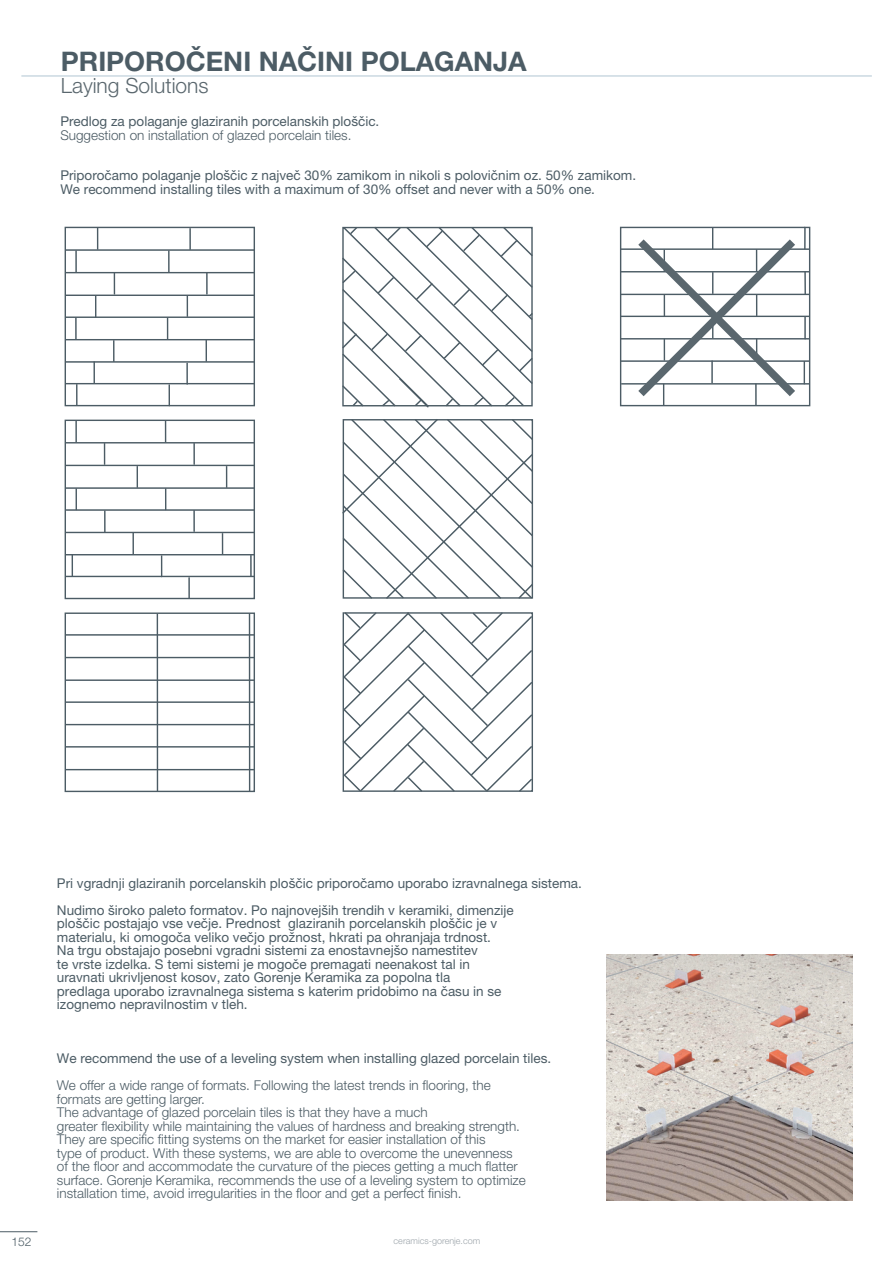
<style>
.page{position:relative;width:893px;height:1263px;background:#fff}
.page>*{position:absolute;margin:0;border:0;box-sizing:border-box;transform-origin:0 0}
.t1{font:700 27px "Helvetica Neue LT Pro";color:#4c5c65}
.t2{font:300 21px "Helvetica Neue LT Pro";color:#5a676e}
.t3{font:13.5px/13.5px "Helvetica Neue LT Pro";color:#4c5c65}
.t4{font:300 13.5px/13.5px "Helvetica Neue LT Pro";color:#4c5c65}
.t5{font:300 12px "Helvetica Neue LT Pro";color:#4c5c65}
.t6{font:300 9px "Helvetica Neue LT Pro";color:#9da5ab}
</style>
<div class="page">
<hr style="left:0;top:1231px;width:37px;height:1px;background:#4c5c65">
<hr style="left:21px;top:75px;width:851px;height:2px;background:#cad8e1">
<img style="left:606px;top:954px;width:247px;height:247px">
<svg style="left:342px;top:419px;width:192px;height:180px"></svg>
<svg style="left:342px;top:226px;width:191px;height:182px"></svg>
<div style="left:65px;top:612px;width:190px;height:180px;border:1px solid #4c5c65"></div>
<hr style="left:65px;top:634px;width:190px;height:2px;background:#4c5c65">
<hr style="left:65px;top:657px;width:189px;height:1px;background:#4c5c65">
<hr style="left:65px;top:679px;width:189px;height:2px;background:#4c5c65">
<hr style="left:65px;top:701px;width:189px;height:2px;background:#4c5c65">
<hr style="left:65px;top:724px;width:189px;height:1px;background:#4c5c65">
<hr style="left:65px;top:746px;width:190px;height:1px;background:#4c5c65">
<hr style="left:66px;top:769px;width:188px;height:1px;background:#4c5c65">
<svg style="left:248px;top:612px;width:3px;height:181px"></svg>
<svg style="left:156px;top:612px;width:3px;height:181px"></svg>
<div style="left:65px;top:420px;width:190px;height:179px;border:1px solid #4c5c65"></div>
<hr style="left:66px;top:442px;width:188px;height:1px;background:#4c5c65">
<hr style="left:65px;top:465px;width:189px;height:1px;background:#4c5c65">
<hr style="left:65px;top:487px;width:189px;height:2px;background:#4c5c65">
<hr style="left:66px;top:509px;width:189px;height:2px;background:#4c5c65">
<hr style="left:65px;top:532px;width:189px;height:1px;background:#4c5c65">
<hr style="left:65px;top:554px;width:189px;height:1px;background:#4c5c65">
<hr style="left:65px;top:576px;width:189px;height:1px;background:#4c5c65">
<hr style="left:75px;top:421px;width:2px;height:21px;background:#4c5c65">
<svg style="left:165px;top:421px;width:1px;height:21px"></svg>
<svg style="left:104px;top:443px;width:1px;height:22px"></svg>
<svg style="left:137px;top:466px;width:1px;height:22px"></svg>
<svg style="left:76px;top:488px;width:1px;height:21px"></svg>
<svg style="left:165px;top:489px;width:1px;height:20px"></svg>
<hr style="left:193px;top:510px;width:2px;height:22px;background:#4c5c65">
<svg style="left:222px;top:533px;width:1px;height:21px"></svg>
<hr style="left:250px;top:555px;width:2px;height:22px;background:#4c5c65">
<hr style="left:193px;top:443px;width:2px;height:22px;background:#4c5c65">
<svg style="left:226px;top:466px;width:1px;height:22px"></svg>
<hr style="left:104px;top:510px;width:2px;height:22px;background:#4c5c65">
<hr style="left:132px;top:533px;width:2px;height:22px;background:#4c5c65">
<svg style="left:161px;top:555px;width:1px;height:21px"></svg>
<svg style="left:72px;top:555px;width:1px;height:21px"></svg>
<hr style="left:188px;top:577px;width:2px;height:22px;background:#4c5c65">
<div style="left:620px;top:227px;width:190px;height:179px;border:1px solid #4c5c65"></div>
<hr style="left:620px;top:248px;width:190px;height:2px;background:#4c5c65">
<hr style="left:620px;top:271px;width:190px;height:1px;background:#4c5c65">
<hr style="left:621px;top:294px;width:189px;height:1px;background:#4c5c65">
<hr style="left:621px;top:316px;width:188px;height:1px;background:#4c5c65">
<hr style="left:620px;top:338px;width:190px;height:1px;background:#4c5c65">
<hr style="left:621px;top:360px;width:189px;height:2px;background:#4c5c65">
<hr style="left:621px;top:383px;width:189px;height:2px;background:#4c5c65">
<svg style="left:630px;top:226px;width:177px;height:179px"></svg>
<svg style="left:342px;top:612px;width:189px;height:180px"></svg>
<div style="left:343px;top:612px;width:190px;height:180px;border:1px solid #4c5c65"></div>
<hr style="left:66px;top:249px;width:188px;height:2px;background:#4c5c65">
<hr style="left:66px;top:272px;width:188px;height:1px;background:#4c5c65">
<hr style="left:66px;top:295px;width:189px;height:1px;background:#4c5c65">
<hr style="left:65px;top:316px;width:189px;height:2px;background:#4c5c65">
<hr style="left:66px;top:339px;width:188px;height:1px;background:#4c5c65">
<hr style="left:66px;top:361px;width:188px;height:2px;background:#4c5c65">
<hr style="left:66px;top:383px;width:189px;height:1px;background:#4c5c65">
<hr style="left:168px;top:251px;width:2px;height:21px;background:#4c5c65">
<hr style="left:206px;top:273px;width:2px;height:21px;background:#4c5c65">
<hr style="left:75px;top:251px;width:2px;height:21px;background:#4c5c65">
<svg style="left:187px;top:296px;width:1px;height:21px"></svg>
<svg style="left:169px;top:384px;width:1px;height:20px"></svg>
<svg style="left:114px;top:273px;width:1px;height:21px"></svg>
<hr style="left:113px;top:340px;width:2px;height:22px;background:#4c5c65">
<hr style="left:75px;top:317px;width:2px;height:22px;background:#4c5c65">
<svg style="left:206px;top:340px;width:1px;height:21px"></svg>
<hr style="left:93px;top:361px;width:2px;height:22px;background:#4c5c65">
<hr style="left:186px;top:363px;width:2px;height:21px;background:#4c5c65">
<hr style="left:76px;top:384px;width:2px;height:22px;background:#4c5c65">
<svg style="left:167px;top:318px;width:1px;height:21px"></svg>
<svg style="left:95px;top:296px;width:1px;height:20px"></svg>
<hr style="left:189px;top:228px;width:2px;height:22px;background:#4c5c65">
<svg style="left:97px;top:229px;width:1px;height:21px"></svg>
<div style="left:65px;top:227px;width:190px;height:179px;border:1px solid #4c5c65"></div>
<h1 class="t1" style="left:61px;top:45px;width:467px">PRIPOROČENI NAČINI POLAGANJA</h1>
<h2 class="t2" style="left:61px;top:73px;width:149px">Laying Solutions</h2>
<p class="t3" style="left:60px;top:114px;width:320px">Predlog za polaganje glaziranih porcelanskih ploščic.</p>
<p class="t4" style="left:60px;top:128px;width:293px">Suggestion on installation of glazed porcelain tiles.</p>
<p class="t3" style="left:60px;top:168px;width:577px">Priporočamo polaganje ploščic z največ 30% zamikom in nikoli s polovičnim oz. 50% zamikom.<br>We recommend installing tiles with a maximum of 30% offset and never with a 50% one.</p>
<p class="t3" style="left:57px;top:869px;width:527px;line-height:27px">Pri vgradnji glaziranih porcelanskih ploščic priporočamo uporabo izravnalnega sistema.<br>Nudimo široko paleto formatov. Po najnovejših trendih v keramiki, dimenzije</p>
<p class="t3" style="left:57px;top:916px;width:446px">ploščic postajajo vse večje. Prednost glaziranih porcelanskih ploščic je v materialu, ki omogoča veliko večjo prožnost, hkrati pa ohranjaja trdnost.<br>Na trgu obstajajo posebni vgradni sistemi za enostavnejšo namestitev<br>te vrste izdelka. S temi sistemi je mogoče premagati neenakost tal in uravnati ukrivljenost kosov, zato Gorenje Keramika za popolna tla predlaga uporabo izravnalnega sistema s katerim pridobimo na času in se izognemo nepravilnostim v tleh.</p>
<p class="t3" style="left:57px;top:1051px;width:496px">We recommend the use of a leveling system when installing glazed porcelain tiles.</p>
<p class="t4" style="left:57px;top:1078px;width:470px">We offer a wide range of formats. Following the latest trends in flooring, the formats are getting larger.<br>The advantage of glazed porcelain tiles is that they have a much<br>greater flexibility while maintaining the values of hardness and breaking strength.<br>They are specific fitting systems on the market for easier installation of this<br>type of product. With these systems, we are able to overcome the unevenness of the floor and accommodate the curvature of the pieces getting a much flatter surface. Gorenje Keramika, recommends the use of a leveling system to optimize installation time, avoid irregularities in the floor and get a perfect finish.</p>
<p class="t5" style="left:11px;top:1234px;width:22px">152</p>
<p class="t6" style="left:394px;top:1235px;width:88px">ceramics-gorenje.com</p>
</div>
